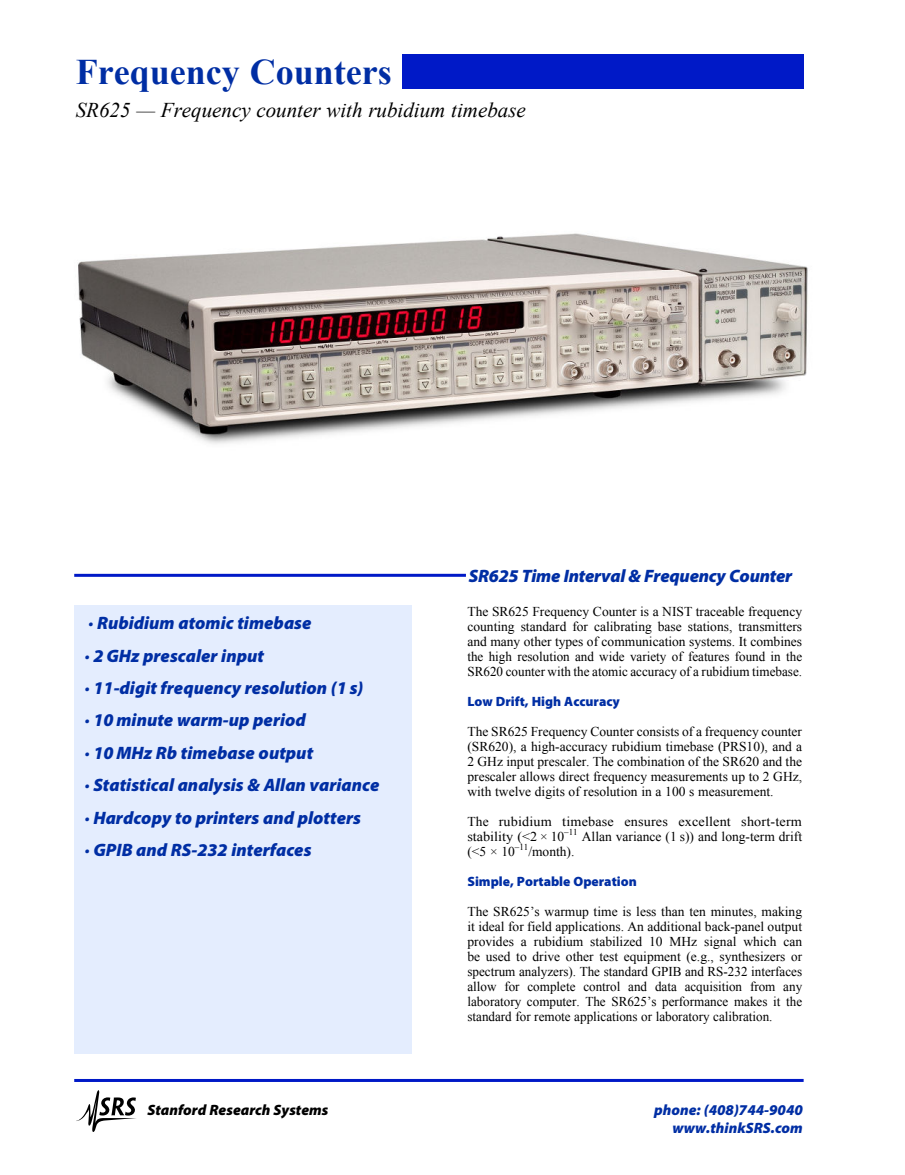
<style>
.page{position:relative;width:905px;height:1175px;background:#fff}
.page>*{position:absolute;margin:0;border:0;box-sizing:border-box;transform-origin:0 0}
.t1{font:700 36px "Times New Roman";color:#002ea4}
.t2{font:italic 21px "Times New Roman";color:#000}
.t3{font:italic 900 18px/32.4px "Myriad Pro";color:#002ea4}
.t4{font:italic 900 15px/18px "Myriad Pro";color:#002ea4;text-align:right}
.t5{font:italic 900 15px "Myriad Pro";color:#000}
.t6{font:13.5px/15px "Times New Roman";color:#000;text-align:justify}
.t7{font:900 13.5px "Myriad Pro";color:#002ea4}
</style>
<div class="page">
<svg style="left:76px;top:1090px;width:60px;height:41px"></svg>
<svg style="left:74px;top:1078px;width:729px;height:4px;fill:#051dc8"></svg>
<div style="left:74px;top:605px;width:338px;height:448px;background:#e4edfe"></div>
<hr style="left:74px;top:574px;width:392px;height:3px;background:#0019c7">
<div style="left:402px;top:54px;width:401px;height:35px;background:#0019c7"></div>
<img style="left:78px;top:233px;width:730px;height:211px">
<h1 class="t1" style="left:76px;top:60px;width:317px">Frequency Counters</h1>
<h2 class="t2" style="left:76px;top:102px;width:451px">SR625 — Frequency counter with rubidium timebase</h2>
<h3 class="t3" style="left:469px;top:561px;width:325px">SR625 Time Interval &amp; Frequency Counter</h3>
<p class="t3" style="left:85px;top:608px;width:296px">· Rubidium atomic timebase<br>· 2GHz prescaler input<br>· 11-digit frequency resolution (1 s)<br>· 10 minute warm-up period<br>· 10 MHz Rb timebase output<br>· Statistical analysis &amp; Allan variance · Hardcopy to printers and plotters<br>· GPIB and RS-232 interfaces</p>
<p class="t6" style="left:467px;top:605px;width:336px">The SR625 Frequency Counter is a NIST traceable frequency counting standard for calibrating base stations, transmitters and many other types of communication systems. It combines the high resolution and wide variety of features found in the SR620 counter with the atomic accuracy of a rubidium timebase.</p>
<p class="t7" style="left:467px;top:696px;width:154px">Low Drift, High Accuracy</p>
<p class="t6" style="left:467px;top:725px;width:336px">The SR625 Frequency Counter consists of a frequency counter (SR620), a high-accuracy rubidium timebase (PRS10), and a 2 GHz input prescaler. The combination of the SR620 and the prescaler allows direct frequency measurements up to 2 GHz, with twelve digits of resolution in a 100 s measurement.</p>
<p class="t6" style="left:467px;top:815px;width:336px">The rubidium timebase ensures excellent short-term stability (&lt;2 × 10<sup>–11</sup> Allan variance (1 s)) and long-term drift (&lt;5 × 10<sup>–11</sup>/month).</p>
<p class="t7" style="left:467px;top:876px;width:171px">Simple, Portable Operation</p>
<p class="t6" style="left:467px;top:905px;width:336px">The SR625’s warmup time is less than ten minutes, making it ideal for field applications. An additional back-panel output provides a rubidium stabilized 10 MHz signal which can be used to drive other test equipment (e.g., synthesizers or spectrum analyzers). The standard GPIB and RS-232 interfaces allow for complete control and data acquisition from any laboratory computer. The SR625’s performance makes it the standard for remote applications or laboratory calibration.</p>
<p class="t5" style="left:147px;top:1104px;width:182px">Stanford Research Systems</p>
<p class="t4" style="left:654px;top:1102px;width:150px">phone: (408)744-9040 www.thinkSRS.com</p>
</div>
